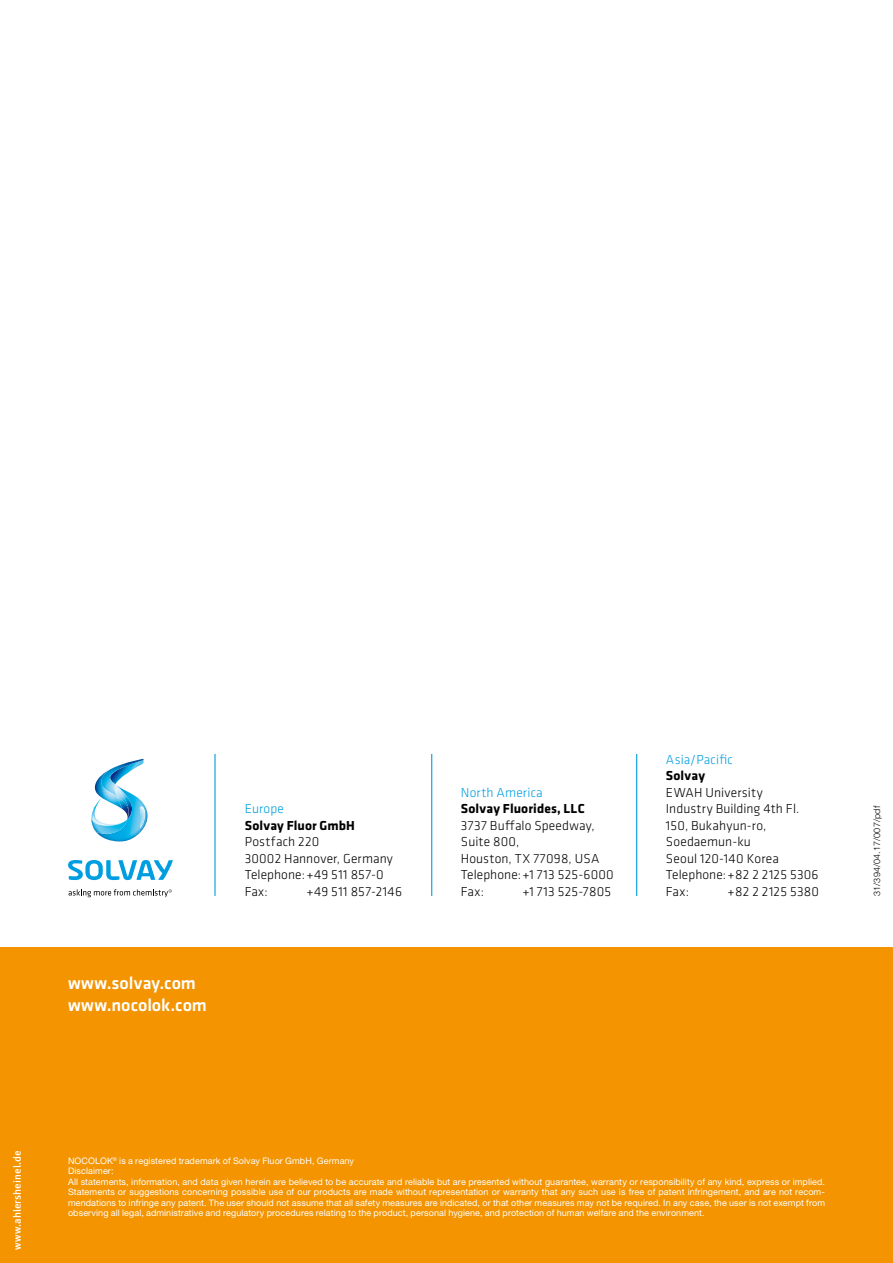
<style>
.page{position:relative;width:893px;height:1263px;background:#fff}
.page>*{position:absolute;margin:0;border:0;box-sizing:border-box;transform-origin:0 0}
.t1{font:500 18px/21.6px "Klavika";letter-spacing:-.005em;color:#fff}
.t2{font:300 13.5px/16.5px "Klavika";letter-spacing:.01em;color:#000}
.t3{font:700 13.5px "Klavika";letter-spacing:.01em;color:#000}
.t4{font:300 13.5px "Klavika";letter-spacing:.01em;color:#009ee0}
.t5{font:300 13.5px "Klavika";letter-spacing:.03em;color:#000}
.t6{font:500 10.5px "Meta Pro";letter-spacing:.005em;color:#fff}
.t7{font:9px/10.5px "Helvetica Neue LT Std";letter-spacing:.01em;color:#fff}
.t8{font:300 9px "Helvetica Neue LT Std";letter-spacing:.015em;color:#000}
</style>
<div class="page">
<div style="left:0;top:947px;width:893px;height:316px;background:#f39400"></div>
<hr style="left:214px;top:754px;width:2px;height:142px;background:#009ee0">
<hr style="left:431px;top:754px;width:1px;height:142px;background:#009ee0">
<hr style="left:636px;top:754px;width:1px;height:142px;background:#009ee0">
<svg style="left:68px;top:860px;width:105px;height:20px"></svg>
<svg style="left:91px;top:759px;width:53px;height:59px"></svg>
<img style="left:96px;top:785px;width:52px;height:56px">
<img style="left:91px;top:818px;width:36px;height:16px">
<img style="left:140px;top:806px;width:6px;height:22px">
<svg style="left:69px;top:889px;width:103px;height:8px"></svg>
<h1 class="t1" style="left:68px;top:972px;width:140px">www.solvay.com www.nocolok.com</h1>
<h2 class="t4" style="left:245px;top:801px;width:41px">Europe</h2>
<h2 class="t3" style="left:245px;top:816px;width:112px">Solvay Fluor GmbH</h2>
<h2 class="t2" style="left:245px;top:833px;width:150px">Postfach 220<br>30002 Hannover, Germany<br>Telephone:+49 511 857-0<br>Fax:</h2>
<h2 class="t5" style="left:306px;top:883px;width:97px">+49 511 857-2146</h2>
<h2 class="t4" style="left:461px;top:784px;width:83px">North America</h2>
<h2 class="t3" style="left:461px;top:799px;width:125px">Solvay Fluorides, LLC</h2>
<h2 class="t2" style="left:461px;top:817px;width:154px">3737 Buffalo Speedway,<br>Suite 800,<br>Houston, TX 77098, USA<br>Telephone:+1 713 525-6000<br>Fax:</h2>
<h2 class="t2" style="left:523px;top:883px;width:90px">+1 713 525-7805</h2>
<h2 class="t4" style="left:666px;top:751px;width:69px">Asia/Pacific</h2>
<h2 class="t3" style="left:666px;top:766px;width:41px">Solvay</h2>
<h2 class="t2" style="left:666px;top:784px;width:154px">EWAH University<br>Industry Building 4th Fl.<br>150, Bukahyun-ro,<br>Soedaemun-ku<br>Seoul 120-140 Korea<br>Telephone:+82 2 2125 5306<br>Fax:</h2>
<h2 class="t2" style="left:728px;top:883px;width:93px">+82 2 2125 5380</h2>
<p class="t8" style="left:871px;top:896px;width:91px;rotate:-90deg">31/394/04.17/007/pdf</p>
<p class="t6" style="left:10px;top:1250px;width:101px;rotate:-90deg">www.ahlersheinel.de</p>
<p class="t7" style="left:68px;top:1155px;width:758px">NOCOLOK<sup>®</sup> is a registered trademark of Solvay Fluor GmbH, Germany<br>Disclaimer:<br>All statements, information, and data given herein are believed to be accurate and reliable but are presented without guarantee, warranty or responsibility of any kind, express or implied.<br>Statements or suggestions concerning possible use of our products are made without representation or warranty that any such use is free of patent infringement, and are not recom&shy;mendations to infringe any patent. The user should not assume that all safety measures are indicated, or that other measures may not be required. In any case, the user is not exempt from observing all legal, administrative and regulatory procedures relating to the product, personal hygiene, and protection of human welfare and the environment.</p>
</div>
